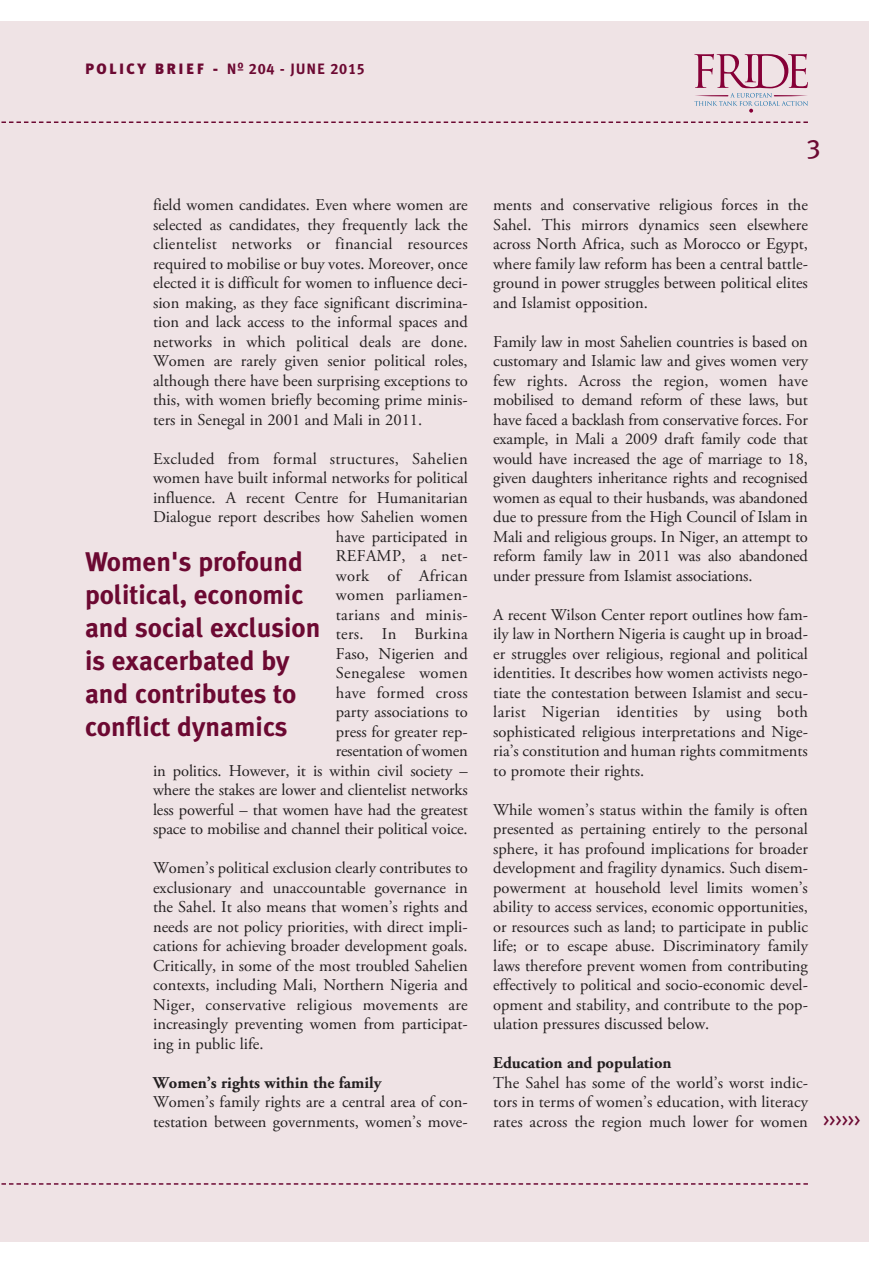
<style>
.page{position:relative;width:893px;height:1263px;background:#fff}
.page>*{position:absolute;margin:0;border:0;box-sizing:border-box;transform-origin:0 0}
.t1{font:700 27px/33px "Meta Plus";color:#6c0932}
.t2{font:27px "Meta Plus Book Caps";color:#6c0932}
.t3{font:16.5px/19.5px "Adobe Garamond Pro";color:#231f20;text-align:justify}
.t4{font:700 16.5px "Adobe Garamond Pro";color:#231f20}
.t5{font:15px "Meta Plus Bold Caps";letter-spacing:.055em;color:#6c0932}
.s1{font-family:"Meta Plus";font-weight:900}
.s2{font-family:"Meta Plus Book Caps";font-size:18px;color:#6c0932}
</style>
<div class="page">
<div style="left:0;top:22px;width:869px;height:1220px;background:#efe3e5"></div>
<svg style="left:1px;top:121px;width:807px;height:2px"></svg>
<svg style="left:1px;top:1183px;width:807px;height:2px"></svg>
<svg style="left:694px;top:54px;width:114px;height:58px"></svg>
<p class="t5" style="left:85px;top:60px;width:281px"><span class="s1">POLICY BRIEF -</span> Nº 204 - JUNE 2015</p>
<p class="t3" style="left:153px;top:196px;width:316px">field women candidates. Even where women are selected as candidates, they frequently lack the clientelist networks or financial resources required to mobilise or buy votes. Moreover, once elected it is difficult for women to influence deci&shy;sion making, as they face significant discrimina&shy;tion and lack access to the informal spaces and networks in which political deals are done.<br>Women are rarely given senior political roles, although there have been surprising exceptions to this, with women briefly becoming prime minis&shy;ters in Senegal in 2001 and Mali in 2011.</p>
<p class="t3" style="left:153px;top:450px;width:316px;text-align:right">Excluded from formal structures, Sahelien women have built informal networks for political influence. A recent Centre for Humanitarian<br>Dialogue report describes how Sahelien women have participated in<br>REFAMP, a net-<br>work of African<br>women parliamen-<br>tarians and minis-<br>ters. In Burkina<br>Faso, Nigerien and<br>Senegalese women<br>have formed cross<br>party associations to<br>press for greater rep-<br>resentation of women<br>in politics. However, it is within civil society – where the stakes are lower and clientelist networks less powerful – that women have had the greatest space to mobilise and channel their political voice.</p>
<p class="t3" style="left:153px;top:859px;width:316px">Women’s political exclusion clearly contributes to exclusionary and unaccountable governance in the Sahel. It also means that women’s rights and needs are not policy priorities, with direct impli&shy;cations for achieving broader development goals.<br>Critically, in some of the most troubled Sahelien contexts, including Mali, Northern Nigeria and Niger, conservative religious movements are increasingly preventing women from participat&shy;ing in public life.</p>
<p class="t4" style="left:153px;top:1076px;width:230px">Women’s rights within the family</p>
<p class="t3" style="left:153px;top:1093px;width:316px">Women’s family rights are a central area of con&shy;testation between governments, women’s move-</p>
<h1 class="t1" style="left:85px;top:545px;width:237px">Women's profound political, economic and social exclusion is exacerbated by and contributes to conflict dynamics</h1>
<h1 class="t2" style="left:806px;top:133px;width:16px">3</h1>
<p class="t3" style="left:493px;top:196px;width:316px">ments and conservative religious forces in the Sahel. This mirrors dynamics seen elsewhere across North Africa, such as Morocco or Egypt, where family law reform has been a central battle&shy;ground in power struggles between political elites and Islamist opposition.</p>
<p class="t3" style="left:493px;top:333px;width:316px">Family law in most Sahelien countries is based on customary and Islamic law and gives women very few rights. Across the region, women have mobilised to demand reform of these laws, but have faced a backlash from conservative forces. For example, in Mali a 2009 draft family code that would have increased the age of marriage to 18, given daughters inheritance rights and recognised women as equal to their husbands, was abandoned due to pressure from the High Council of Islam in Mali and religious groups. In Niger, an attempt to reform family law in 2011 was also abandoned under pressure from Islamist associations.</p>
<p class="t3" style="left:493px;top:606px;width:316px">A recent Wilson Center report outlines how fam&shy;ily law in Northern Nigeria is caught up in broad&shy;er struggles over religious, regional and political identities. It describes how women activists nego&shy;tiate the contestation between Islamist and secu&shy;larist Nigerian identities by using both sophisticated religious interpretations and Nige&shy;ria’s constitution and human rights commitments to promote their rights.</p>
<p class="t3" style="left:493px;top:801px;width:316px">While women’s status within the family is often presented as pertaining entirely to the personal sphere, it has profound implications for broader development and fragility dynamics. Such disem&shy;powerment at household level limits women’s ability to access services, economic opportunities, or resources such as land; to participate in public life; or to escape abuse. Discriminatory family laws therefore prevent women from contributing effectively to political and socio-economic devel&shy;opment and stability, and contribute to the pop&shy;ulation pressures discussed below.</p>
<p class="t4" style="left:493px;top:1056px;width:180px">Education and population</p>
<p class="t3" style="left:493px;top:1074px;width:369px;text-align:left">The Sahel has some of the world’s worst indic-<br>tors in terms of women’s education, with literacy<br>rates across the region much lower for women <span class="s2">&gt;&gt;&gt;&gt;&gt;&gt;</span></p>
</div>
